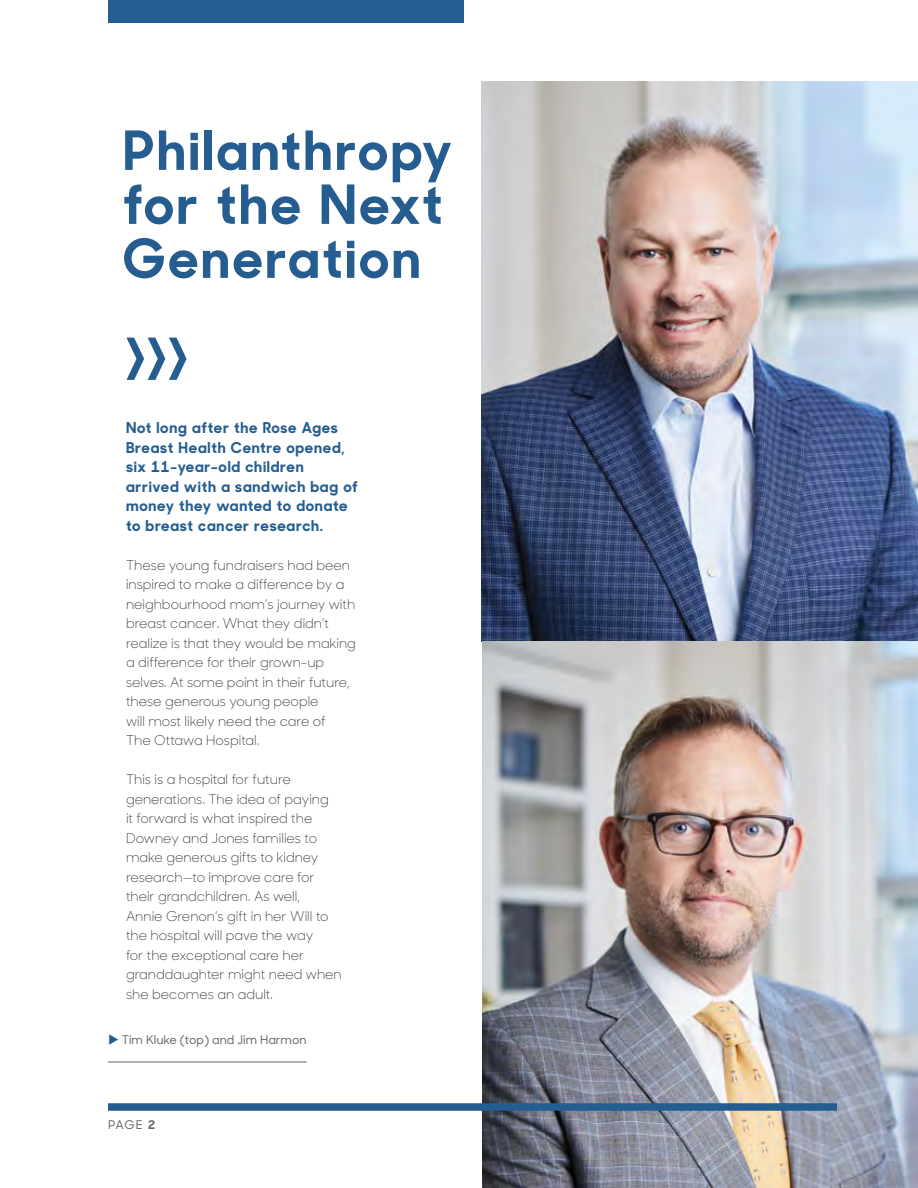
<style>
.page{position:relative;width:918px;height:1188px;background:#fff}
.page>*{position:absolute;margin:0;border:0;box-sizing:border-box;transform-origin:0 0}
.t1{font:700 54px/54px "Sharp Sans No 1";letter-spacing:.05em;color:#255d90}
.t2{font:700 15px/19.5px "Sharp Sans No 1";letter-spacing:.05em;color:#255d90}
.t3{font:300 13.5px/19.5px "Sharp Sans No 1";color:#231f20}
.t4{font:500 12px "Sharp Sans No 1";color:#5d6367}
.s1{color:#255d90}
.s2{font-weight:700}
</style>
<div class="page">
<div style="left:108px;top:0;width:356px;height:22px;background:#255d90"></div>
<img style="left:482px;top:81px;width:436px;height:1107px">
<hr style="left:108px;top:1062px;width:199px;height:1px;background:#5d6367">
<div style="left:108px;top:1103px;width:729px;height:8px;background:#255d90"></div>
<h1 class="t1" style="left:123px;top:130px;width:330px">Philanthropy for the Next<br>Generation</h1>
<h1 class="t1" style="left:126px;top:334px;width:62px">〉〉〉</h1>
<p class="t2" style="left:126px;top:420px;width:233px">Not long after the Rose Ages<br>Breast Health Centre opened, six 11-year-old children arrived with a sandwich bag of money they wanted to donate to breast cancer research.</p>
<p class="t3" style="left:126px;top:557px;width:231px">These young fundraisers had been inspired to make a difference by a neighbourhood mom’s journey with breast cancer. What they didn’t realize is that they would be making a difference for their grown-up selves. At some point in their future, these generous young people<br>will most likely need the care of<br>The Ottawa Hospital.</p>
<p class="t3" style="left:126px;top:771px;width:217px">This is a hospital for future generations. The idea of paying<br>it forward is what inspired the<br>Downey and Jones families to make generous gifts to kidney research—to improve care for their grandchildren. As well,<br>Annie Grenon’s gift in her Will to the hospital will pave the way<br>for the exceptional care her granddaughter might need when she becomes an adult.</p>
<p class="t4" style="left:108px;top:1035px;width:200px"><span class="s1">►</span> Tim Kluke (top) and Jim Harmon</p>
<p class="t4" style="left:108px;top:1120px;width:49px">PAGE <span class="s2">2</span></p>
</div>
